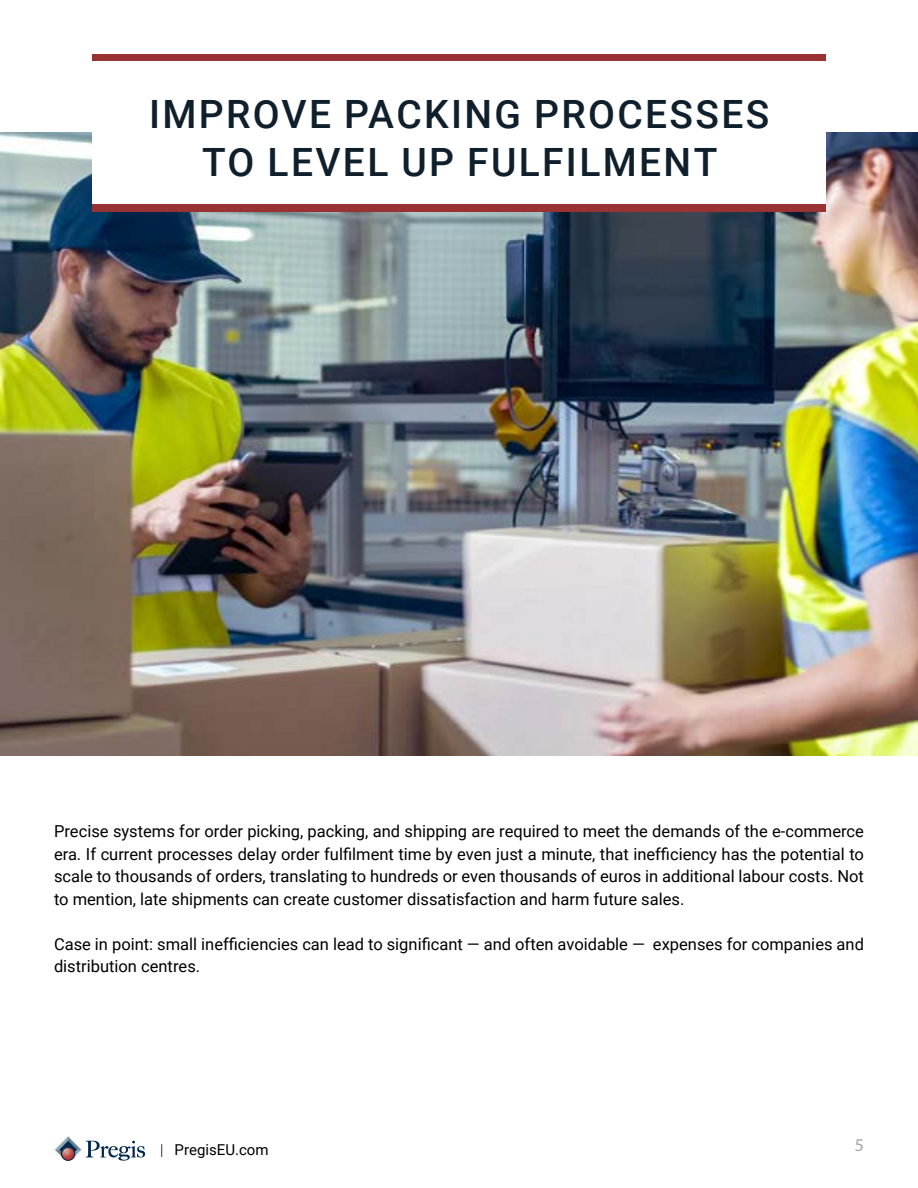
<style>
.page{position:relative;width:918px;height:1188px;background:#fff}
.page>*{position:absolute;margin:0;border:0;box-sizing:border-box;transform-origin:0 0}
.t1{font:500 39px/48px "Roboto";letter-spacing:.06em;color:#0f1f2b;text-align:center}
.t2{font:18px "Myriad Pro";color:#a5a5a5}
.t3{font:16.5px/22.5px "Roboto";color:#000;text-align:justify}
.t4{font:15px "Roboto";color:#000}
.s1{font-weight:300}
</style>
<div class="page">
<img style="left:0;top:133px;width:918px;height:623px">
<div style="left:92px;top:54px;width:734px;height:158px;background:#933"></div>
<div style="left:92px;top:62px;width:734px;height:142px;background:#fff"></div>
<svg style="left:54px;top:1136px;width:91px;height:25px"></svg>
<h1 class="t1" style="left:149px;top:89px;width:622px">IMPROVE PACKING PROCESSES<br>TO LEVEL UP FULFILMENT</h1>
<p class="t3" style="left:54px;top:819px;width:812px">Precise systems for order picking, packing, and shipping are required to meet the demands of the e-commerce era. If current processes delay order fulfilment time by even just a minute, that inefficiency has the potential to scale to thousands of orders, translating to hundreds or even thousands of euros in additional labour costs. Not to mention, late shipments can create customer dissatisfaction and harm future sales.</p>
<p class="t3" style="left:54px;top:932px;width:812px">Case in point: small inefficiencies can lead to significant — and often avoidable — expenses for companies and distribution centres.</p>
<p class="t4" style="left:160px;top:1140px;width:110px"><span class="s1">|</span> PregisEU.com</p>
<p class="t2" style="left:855px;top:1134px;width:11px">5</p>
</div>
